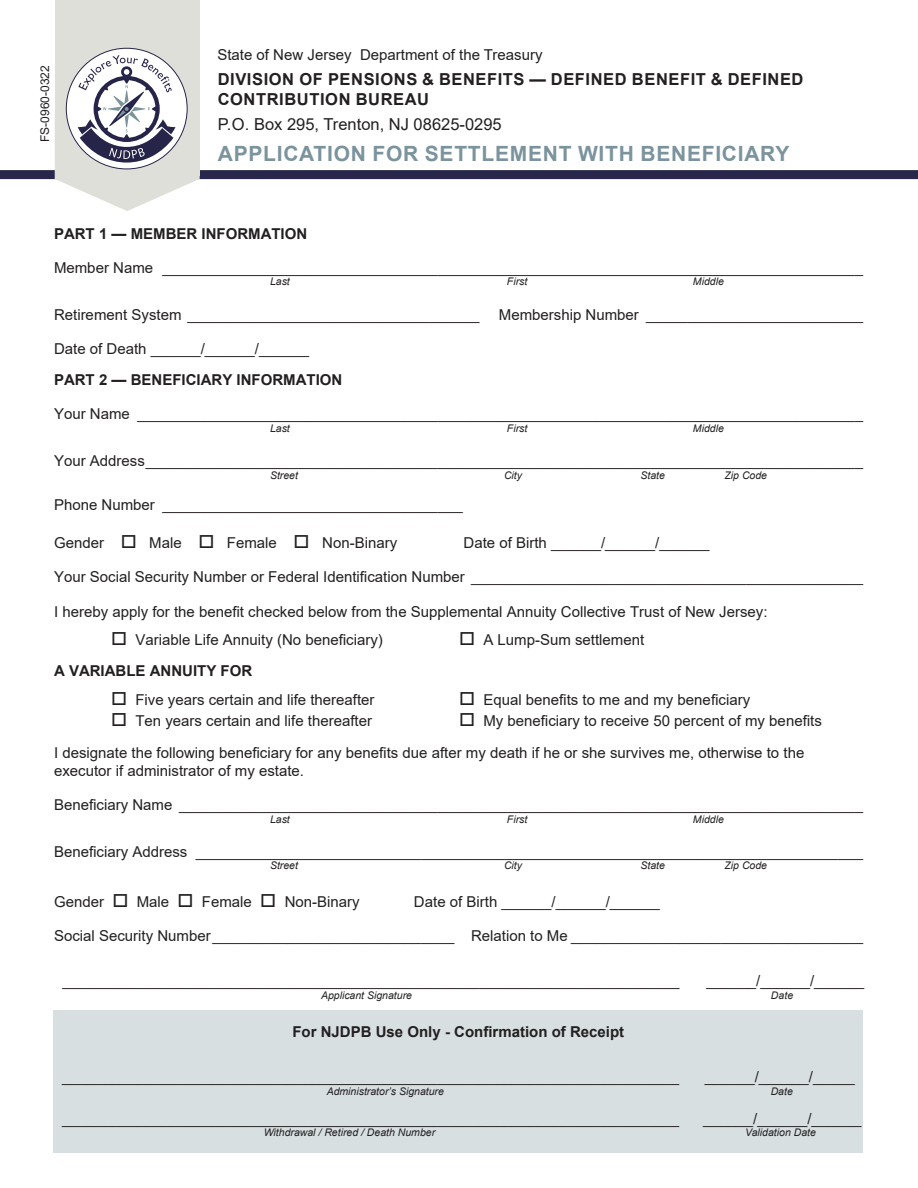
<style>
.page{position:relative;width:918px;height:1188px;background:#fff}
.page>*{position:absolute;margin:0;border:0;box-sizing:border-box;transform-origin:0 0}
.t1{font:700 21px "Arial";letter-spacing:.035em;color:#7a939c}
.t2{font:700 16.5px/19.8px "Arial";letter-spacing:.035em;color:#231f20}
.t3{font:16.5px "Arial";color:#231f20}
.t4{font:15px "Arial";color:#231f20}
.t5{font:700 15px "Arial";color:#231f20}
.t6{font:12px "Arial";color:#231f20}
.t7{font:italic 10.5px "Arial";color:#231f20}
</style>
<div class="page">
<div style="left:0;top:170px;width:918px;height:9px;background:#28274b"></div>
<div style="left:55px;top:0;width:145px;height:175px;background:#dfdfda"></div>
<svg style="left:55px;top:55px;width:145px;height:156px"></svg>
<div style="left:54px;top:1010px;width:809px;height:143px;background:#d7dfe1"></div>
<p class="t6" style="left:37px;top:142px;width:78px;rotate:-90deg">FS-0960-0322</p>
<p class="t4" style="left:217px;top:44px;width:327px">State of New Jersey Department of the Treasury</p>
<p class="t2" style="left:218px;top:70px;width:587px">DIVISION OF PENSIONS &amp; BENEFITS — DEFINED BENEFIT &amp; DEFINED<br>CONTRIBUTION BUREAU</p>
<p class="t3" style="left:218px;top:113px;width:285px">P.O. Box 295, Trenton, NJ 08625-0295</p>
<p class="t1" style="left:218px;top:139px;width:573px">APPLICATION FOR SETTLEMENT WITH BENEFICIARY</p>
<p class="t5" style="left:54px;top:223px;width:255px">PART 1 — MEMBER INFORMATION</p>
<p class="t4" style="left:54px;top:257px;width:811px">Member Name ____________________________________________________________________________________</p>
<p class="t7" style="left:270px;top:275px;width:21px">Last</p>
<p class="t7" style="left:507px;top:275px;width:22px">First</p>
<p class="t7" style="left:693px;top:275px;width:32px">Middle</p>
<p class="t4" style="left:54px;top:304px;width:427px">Retirement System ___________________________________</p>
<p class="t4" style="left:499px;top:304px;width:366px">Membership Number __________________________</p>
<p class="t4" style="left:54px;top:338px;width:257px">Date of Death ______/______/______</p>
<p class="t5" style="left:54px;top:369px;width:290px">PART 2 — BENEFICIARY INFORMATION</p>
<p class="t4" style="left:54px;top:404px;width:811px">Your Name _______________________________________________________________________________________</p>
<p class="t7" style="left:270px;top:422px;width:21px">Last</p>
<p class="t7" style="left:507px;top:422px;width:22px">First</p>
<p class="t7" style="left:693px;top:422px;width:32px">Middle</p>
<p class="t4" style="left:54px;top:451px;width:811px">Your Address______________________________________________________________________________________</p>
<p class="t7" style="left:270px;top:468px;width:30px">Street</p>
<p class="t7" style="left:504px;top:468px;width:20px">City</p>
<p class="t7" style="left:641px;top:468px;width:26px">State</p>
<p class="t7" style="left:725px;top:468px;width:44px">Zip Code</p>
<p class="t4" style="left:54px;top:495px;width:410px">Phone Number ____________________________________</p>
<p class="t4" style="left:54px;top:533px;width:345px">Gender □ Male □ Female □ Non-Binary</p>
<p class="t4" style="left:464px;top:533px;width:247px">Date of Birth ______/______/______</p>
<p class="t4" style="left:54px;top:567px;width:811px">Your Social Security Number or Federal Identification Number _______________________________________________</p>
<p class="t4" style="left:54px;top:601px;width:715px">I hereby apply for the benefit checked below from the Supplemental Annuity Collective Trust of New Jersey:</p>
<p class="t4" style="left:111px;top:629px;width:273px">□ Variable Life Annuity (No beneficiary)</p>
<p class="t4" style="left:459px;top:629px;width:187px">□ A Lump-Sum settlement</p>
<p class="t5" style="left:54px;top:661px;width:200px">A VARIABLE ANNUITY FOR</p>
<p class="t4" style="left:111px;top:689px;width:265px">□ Five years certain and life thereafter</p>
<p class="t4" style="left:459px;top:689px;width:293px">□ Equal benefits to me and my beneficiary</p>
<p class="t4" style="left:111px;top:711px;width:263px">□ Ten years certain and life thereafter</p>
<p class="t4" style="left:459px;top:711px;width:364px">□ My beneficiary to receive 50 percent of my benefits</p>
<p class="t4" style="left:54px;top:742px;width:752px">I designate the following beneficiary for any benefits due after my death if he or she survives me, otherwise to the</p>
<p class="t4" style="left:54px;top:760px;width:252px">executor if administrator of my estate.</p>
<p class="t4" style="left:54px;top:794px;width:811px">Beneficiary Name __________________________________________________________________________________</p>
<p class="t7" style="left:270px;top:812px;width:21px">Last</p>
<p class="t7" style="left:507px;top:812px;width:22px">First</p>
<p class="t7" style="left:693px;top:812px;width:32px">Middle</p>
<p class="t4" style="left:54px;top:841px;width:811px">Beneficiary Address ________________________________________________________________________________</p>
<p class="t7" style="left:270px;top:859px;width:30px">Street</p>
<p class="t7" style="left:504px;top:859px;width:20px">City</p>
<p class="t7" style="left:641px;top:859px;width:26px">State</p>
<p class="t7" style="left:725px;top:859px;width:44px">Zip Code</p>
<p class="t4" style="left:54px;top:892px;width:307px">Gender □ Male □ Female □ Non-Binary</p>
<p class="t4" style="left:414px;top:892px;width:247px">Date of Birth ______/______/______</p>
<p class="t4" style="left:54px;top:926px;width:811px">Social Security Number_____________________________ Relation to Me ___________________________________</p>
<p class="t4" style="left:706px;top:971px;width:159px">______/______/______</p>
<p class="t4" style="left:62px;top:971px;width:619px">__________________________________________________________________________</p>
<p class="t7" style="left:321px;top:989px;width:93px">Applicant Signature</p>
<p class="t7" style="left:771px;top:989px;width:24px">Date</p>
<p class="t5" style="left:292px;top:1021px;width:333px">For NJDPB Use Only - Confirmation of Receipt</p>
<p class="t4" style="left:705px;top:1067px;width:152px">______/______/_____</p>
<p class="t4" style="left:62px;top:1067px;width:619px">__________________________________________________________________________</p>
<p class="t7" style="left:327px;top:1084px;width:119px">Administrator’s Signature</p>
<p class="t7" style="left:771px;top:1084px;width:24px">Date</p>
<p class="t4" style="left:62px;top:1108px;width:619px">__________________________________________________________________________</p>
<p class="t4" style="left:703px;top:1108px;width:160px">______/______/______</p>
<p class="t7" style="left:264px;top:1126px;width:173px">Withdrawal / Retired / Death Number</p>
<p class="t7" style="left:745px;top:1126px;width:72px">Validation Date</p>
</div>
